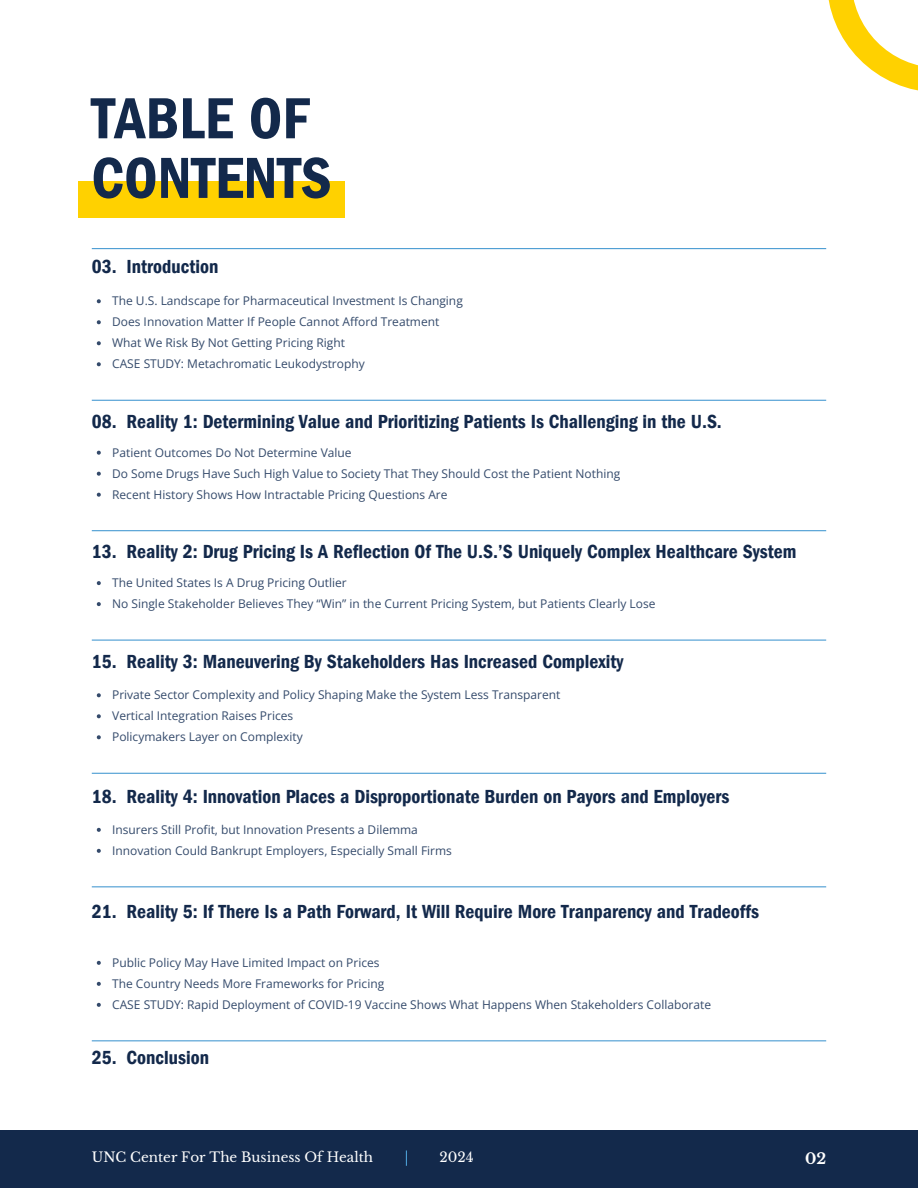
<style>
.page{position:relative;width:918px;height:1188px;background:#fff}
.page>*{position:absolute;margin:0;border:0;box-sizing:border-box;transform-origin:0 0}
.t1{font:60px/59.7px "Franklin Gothic LT Pro Dm Cn";color:#13294b}
.t2{font:19.5px "Franklin Gothic LT Pro Dm Cn";color:#13294b}
.t3{font:700 15px "Libre Baskerville";color:#fff}
.t4{font:13.5px "Libre Baskerville";color:#fff}
.t5{font:12px "Open Sans";color:#344a6b}
</style>
<div class="page">
<svg style="left:828px;top:0;width:90px;height:91px"></svg>
<div style="left:78px;top:181px;width:267px;height:37px;background:#ffd100"></div>
<hr style="left:92px;top:248px;width:734px;height:1px;background:#4b9cd3">
<svg style="left:97px;top:299px;width:4px;height:4px"></svg>
<svg style="left:97px;top:320px;width:4px;height:4px"></svg>
<svg style="left:97px;top:341px;width:4px;height:4px"></svg>
<svg style="left:97px;top:362px;width:4px;height:4px"></svg>
<hr style="left:92px;top:400px;width:734px;height:1px;background:#4b9cd3">
<svg style="left:97px;top:451px;width:4px;height:4px"></svg>
<svg style="left:97px;top:472px;width:4px;height:4px"></svg>
<svg style="left:97px;top:493px;width:4px;height:4px"></svg>
<hr style="left:92px;top:530px;width:734px;height:1px;background:#4b9cd3">
<svg style="left:97px;top:581px;width:4px;height:4px"></svg>
<svg style="left:97px;top:602px;width:4px;height:4px"></svg>
<hr style="left:92px;top:640px;width:734px;height:1px;background:#4b9cd3">
<svg style="left:97px;top:693px;width:4px;height:4px"></svg>
<svg style="left:97px;top:714px;width:4px;height:4px"></svg>
<svg style="left:97px;top:735px;width:4px;height:4px"></svg>
<hr style="left:92px;top:773px;width:734px;height:1px;background:#4b9cd3">
<svg style="left:97px;top:828px;width:4px;height:4px"></svg>
<svg style="left:97px;top:849px;width:4px;height:4px"></svg>
<hr style="left:92px;top:886px;width:734px;height:1px;background:#4b9cd3">
<svg style="left:97px;top:961px;width:4px;height:4px"></svg>
<svg style="left:97px;top:982px;width:4px;height:4px"></svg>
<svg style="left:97px;top:1003px;width:4px;height:4px"></svg>
<hr style="left:92px;top:1040px;width:734px;height:1px;background:#4b9cd3">
<div style="left:0;top:1130px;width:918px;height:58px;background:#13294b"></div>
<svg style="left:406px;top:1151px;width:1px;height:15px"></svg>
<h1 class="t1" style="left:91px;top:97px;width:242px">TABLE OF<br>CONTENTS</h1>
<p class="t2" style="left:92px;top:260px;width:128px">03. Introduction</p>
<h2 class="t5" style="left:112px;top:292px;width:352px">The U.S. Landscape for Pharmaceutical Investment Is Changing</h2>
<p class="t5" style="left:112px;top:313px;width:329px">Does Innovation Matter If People Cannot Afford Treatment</p>
<p class="t5" style="left:112px;top:334px;width:234px">What We Risk By Not Getting Pricing Right</p>
<p class="t5" style="left:112px;top:355px;width:254px">CASE STUDY: Metachromatic Leukodystrophy</p>
<p class="t2" style="left:92px;top:415px;width:632px">08. Reality 1: Determining Value and Prioritizing Patients Is Challenging in the U.S.</p>
<h2 class="t5" style="left:112px;top:444px;width:241px">Patient Outcomes Do Not Determine Value</h2>
<p class="t5" style="left:112px;top:465px;width:510px">Do Some Drugs Have Such High Value to Society That They Should Cost the Patient Nothing</p>
<p class="t5" style="left:112px;top:486px;width:337px">Recent History Shows How Intractable Pricing Questions Are</p>
<p class="t2" style="left:92px;top:545px;width:706px">13. Reality 2: Drug Pricing Is A Reflection Of The U.S.’S Uniquely Complex Healthcare System</p>
<h2 class="t5" style="left:112px;top:574px;width:236px">The United States Is A Drug Pricing Outlier</h2>
<p class="t5" style="left:112px;top:595px;width:545px">No Single Stakeholder Believes They “Win” in the Current Pricing System, but Patients Clearly Lose</p>
<p class="t2" style="left:92px;top:655px;width:533px">15. Reality 3: Maneuvering By Stakeholders Has Increased Complexity</p>
<h2 class="t5" style="left:112px;top:686px;width:450px">Private Sector Complexity and Policy Shaping Make the System Less Transparent</h2>
<p class="t5" style="left:112px;top:707px;width:183px">Vertical Integration Raises Prices</p>
<p class="t5" style="left:112px;top:728px;width:192px">Policymakers Layer on Complexity</p>
<p class="t2" style="left:92px;top:789px;width:639px">18. Reality 4: Innovation Places a Disproportionate Burden on Payors and Employers</p>
<h2 class="t5" style="left:112px;top:821px;width:307px">Insurers Still Profit, but Innovation Presents a Dilemma</h2>
<p class="t5" style="left:112px;top:842px;width:341px">Innovation Could Bankrupt Employers, Especially Small Firms</p>
<p class="t2" style="left:92px;top:904px;width:669px">21. Reality 5: If There Is a Path Forward, It Will Require More Tranparency and Tradeoffs</p>
<h2 class="t5" style="left:112px;top:954px;width:269px">Public Policy May Have Limited Impact on Prices</h2>
<p class="t5" style="left:112px;top:975px;width:274px">The Country Needs More Frameworks for Pricing</p>
<p class="t5" style="left:112px;top:996px;width:601px">CASE STUDY: Rapid Deployment of COVID-19 Vaccine Shows What Happens When Stakeholders Collaborate</p>
<p class="t2" style="left:92px;top:1051px;width:119px">25. Conclusion</p>
<h2 class="t4" style="left:92px;top:1148px;width:283px">UNC Center For The Business Of Health</h2>
<h3 class="t4" style="left:440px;top:1148px;width:36px">2024</h3>
<h3 class="t3" style="left:805px;top:1149px;width:23px">02</h3>
</div>
